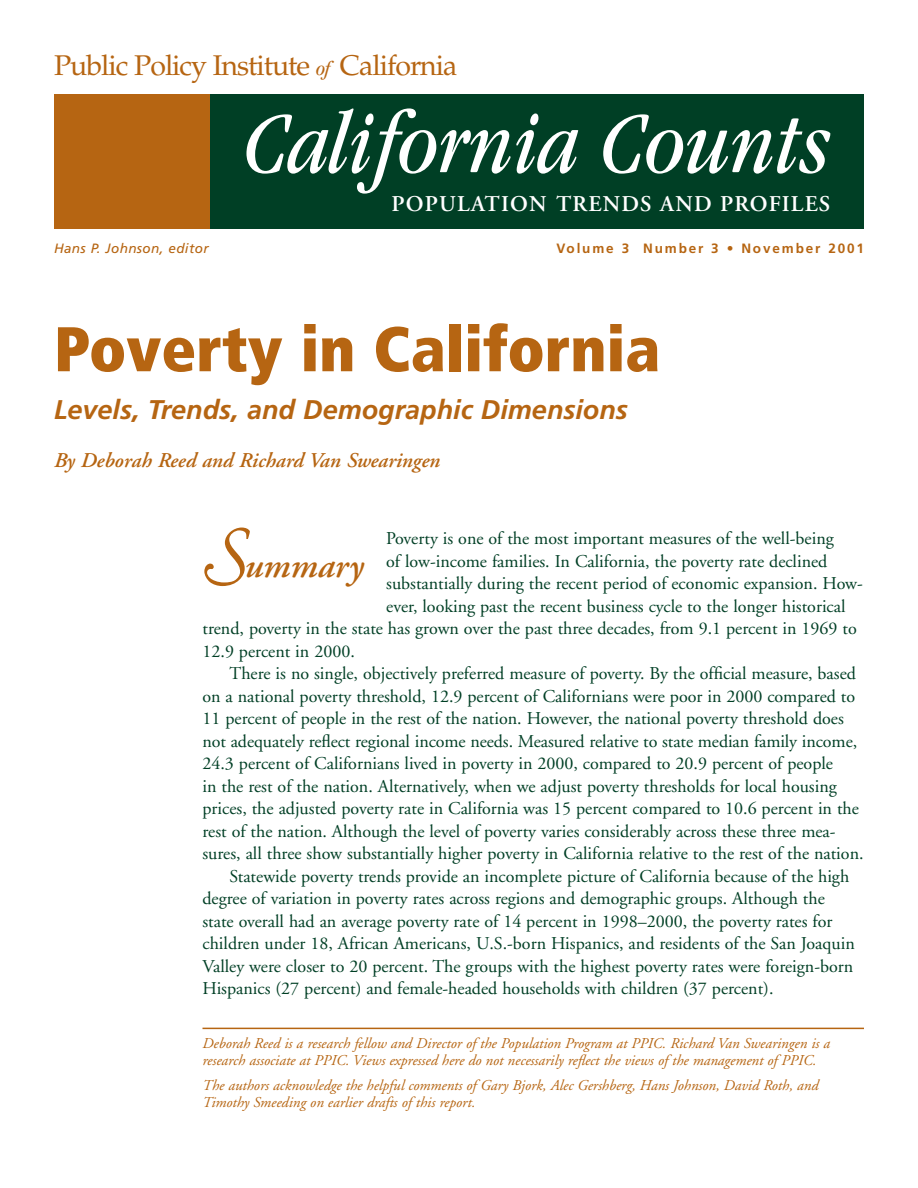
<style>
.page{position:relative;width:918px;height:1188px;background:#fff}
.page>*{position:absolute;margin:0;border:0;box-sizing:border-box;transform-origin:0 0}
.t1{font:italic condensed 90px "Garamond";color:#fff}
.t2{font:900 condensed 63px "Frutiger";color:#b66512}
.t3{font:italic 600 36px "Adobe Garamond";color:#b66512}
.t4{font:28.5px "Palatino";letter-spacing:-.035em;color:#b66512}
.t5{font:italic 700 27px "Frutiger";color:#b66512}
.t6{font:600 22.5px "Adobe Garamond";letter-spacing:.05em;color:#fff}
.t7{font:italic 600 21px "Adobe Garamond";color:#b66512}
.t8{font:18px "Adobe Garamond";color:#003f25}
.t9{font:italic 15px/16.5px "Adobe Garamond";color:#b66512}
.t10{font:700 13.5px "Frutiger";letter-spacing:.14em;color:#b66512}
.t11{font:italic 13.5px "Frutiger";letter-spacing:.03em;color:#b66512}
.s1{font-family:"Garamond";font-style:italic;font-stretch:condensed;font-size:20.25px}
.s2{font-family:"Adobe Garamond Alt";font-weight:400;font-size:72px}
</style>
<div class="page">
<div style="left:54px;top:94px;width:810px;height:136px;background:#003f25"></div>
<div style="left:54px;top:94px;width:155px;height:136px;background:#b66512"></div>
<hr style="left:202px;top:1028px;width:662px;height:1px;background:#b66512">
<h3 class="t4" style="left:54px;top:54px;width:405px">Public Policy Institute <span class="s1">of</span> California</h3>
<h1 class="t1" style="left:244px;top:108px;width:588px">California Counts</h1>
<p class="t6" style="left:392px;top:195px;width:440px">POPULATION TRENDS AND PROFILES</p>
<p class="t11" style="left:54px;top:243px;width:156px">Hans P. Johnson, editor</p>
<p class="t10" style="left:556px;top:243px;width:309px">Volume 3 Number 3 • November 2001</p>
<h2 class="t2" style="left:54px;top:324px;width:608px">Poverty in California</h2>
<h3 class="t5" style="left:54px;top:399px;width:575px">Levels, Trends, and Demographic Dimensions</h3>
<p class="t7" style="left:54px;top:452px;width:388px">By Deborah Reed and Richard Van Swearingen</p>
<h3 class="t3" style="left:202px;top:551px;width:162px"><span class="s2">-</span>ummary</h3>
<p class="t8" style="left:386px;top:531px;width:449px">Poverty is one of the most important measures of the well-being</p>
<p class="t8" style="left:386px;top:554px;width:443px">of low-income families. In California, the poverty rate declined</p>
<p class="t8" style="left:386px;top:576px;width:478px">substantially during the recent period of economic expansion. How-</p>
<p class="t8" style="left:386px;top:599px;width:461px">ever, looking past the recent business cycle to the longer historical</p>
<p class="t8" style="left:203px;top:621px;width:656px">trend, poverty in the state has grown over the past three decades, from 9.1 percent in 1969 to</p>
<p class="t8" style="left:203px;top:644px;width:154px">12.9 percent in 2000.</p>
<p class="t8" style="left:230px;top:666px;width:628px">There is no single, objectively preferred measure of poverty. By the official measure, based</p>
<p class="t8" style="left:203px;top:689px;width:654px">on a national poverty threshold, 12.9 percent of Californians were poor in 2000 compared to</p>
<p class="t8" style="left:203px;top:711px;width:643px">11 percent of people in the rest of the nation. However, the national poverty threshold does</p>
<p class="t8" style="left:203px;top:734px;width:656px">not adequately reflect regional income needs. Measured relative to state median family income,</p>
<p class="t8" style="left:203px;top:756px;width:632px">24.3 percent of Californians lived in poverty in 2000, compared to 20.9 percent of people</p>
<p class="t8" style="left:203px;top:779px;width:636px">in the rest of the nation. Alternatively, when we adjust poverty thresholds for local housing</p>
<p class="t8" style="left:203px;top:801px;width:658px">prices, the adjusted poverty rate in California was 15 percent compared to 10.6 percent in the</p>
<p class="t8" style="left:203px;top:824px;width:635px">rest of the nation. Although the level of poverty varies considerably across these three mea-</p>
<p class="t8" style="left:203px;top:846px;width:663px">sures, all three show substantially higher poverty in California relative to the rest of the nation.</p>
<p class="t8" style="left:230px;top:869px;width:621px">Statewide poverty trends provide an incomplete picture of California because of the high</p>
<p class="t8" style="left:203px;top:891px;width:624px">degree of variation in poverty rates across regions and demographic groups. Although the</p>
<p class="t8" style="left:203px;top:914px;width:631px">state overall had an average poverty rate of 14 percent in 1998–2000, the poverty rates for</p>
<p class="t8" style="left:203px;top:936px;width:654px">children under 18, African Americans, U.S.-born Hispanics, and residents of the San Joaquin</p>
<p class="t8" style="left:203px;top:959px;width:652px">Valley were closer to 20 percent. The groups with the highest poverty rates were foreign-born</p>
<p class="t8" style="left:203px;top:981px;width:573px">Hispanics (27 percent) and female-headed households with children (37 percent).</p>
<p class="t9" style="left:202px;top:1036px;width:629px">Deborah Reed is a research fellow and Director of the Population Program at PPIC. Richard Van Swearingen is a research associate at PPIC. Views expressed here do not necessarily reflect the views of the management of PPIC.</p>
<p class="t9" style="left:202px;top:1078px;width:618px">The authors acknowledge the helpful comments of Gary Bjork, Alec Gershberg, Hans Johnson, David Roth, and<br>Timothy Smeeding on earlier drafts of this report.</p>
</div>
